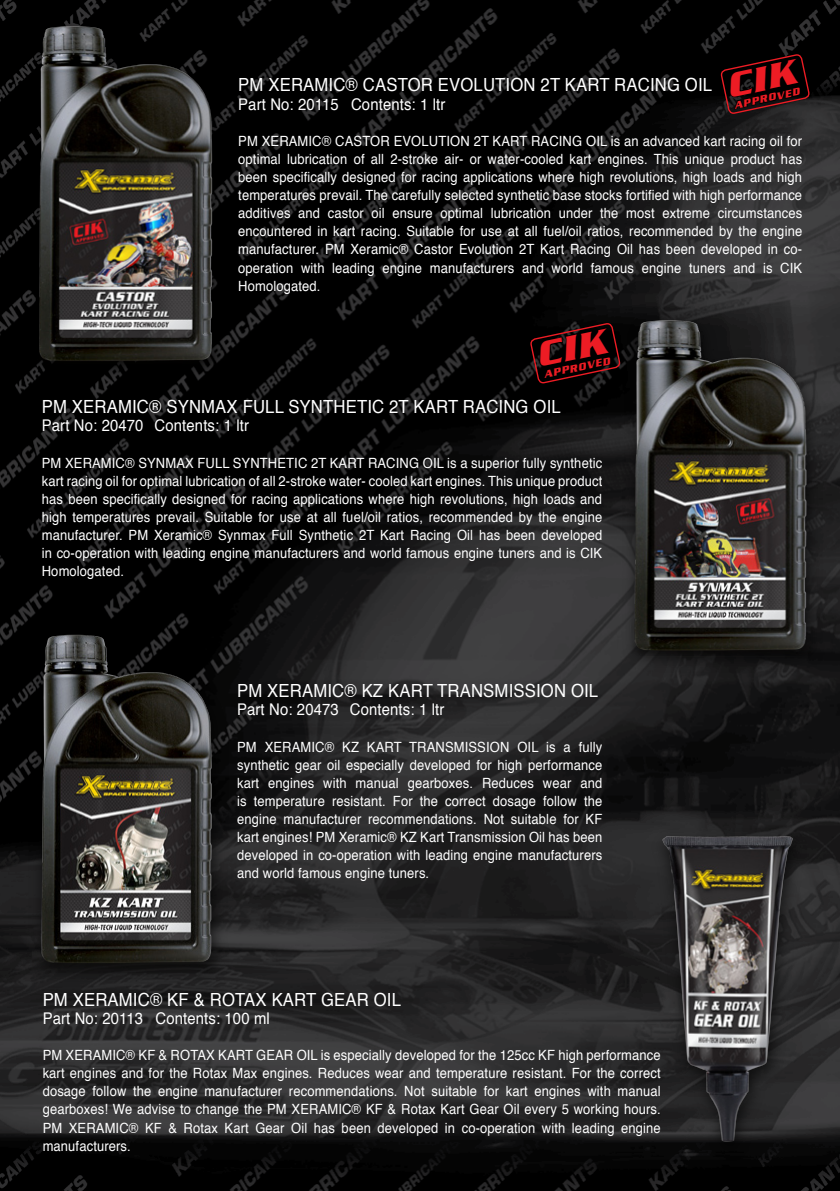
<style>
.page{position:relative;width:840px;height:1191px;background:#fff}
.page>*{position:absolute;margin:0;border:0;box-sizing:border-box;transform-origin:0 0}
.t1{font:18.2px "Helvetica";letter-spacing:.01em;color:#fff;scale:.92 1}
.t2{font:16px "Helvetica";letter-spacing:.01em;color:#fff;scale:.92 1}
.t3{font:14px/18.2px "Helvetica";letter-spacing:.01em;color:#fff;text-align:justify;scale:.92 1}
.Normaal{font:italic 700 11.2px "Serpentine";color:#ed1c24;scale:.9 1}
.Normaal-2{font:italic 700 11px "Serpentine";color:#ed1c24;scale:.9 1}
</style>
<div class="page">
<img style="left:0;top:0;width:839px;height:1191px">
<div style="left:619px;top:310px;width:208px;height:365px;background:#000;opacity:.7"></div>
<img style="left:617px;top:319px;width:214px;height:347px">
<div style="left:21px;top:16px;width:216px;height:369px;background:#000"></div>
<img style="left:17px;top:26px;width:208px;height:343px">
<div style="left:23px;top:624px;width:208px;height:365px;background:#000;opacity:.7"></div>
<img style="left:33px;top:631px;width:193px;height:347px">
<div style="left:649px;top:826px;width:160px;height:337px;background:#000;opacity:.7"></div>
<img style="left:638px;top:811px;width:176px;height:342px">
<svg style="left:720px;top:0;width:89px;height:175px;background:#171213"></svg>
<svg style="left:530px;top:249px;width:90px;height:196px;background:#0e0a0b"></svg>
<p class="t1" style="left:238px;top:71px;width:516px">PM XERAMIC® CASTOR EVOLUTION 2T KART RACING OIL</p>
<p class="t2" style="left:238px;top:92px;width:226px">Part No: 20115 Contents: 1 ltr</p>
<p class="t3" style="left:238px;top:132px;width:614px">PM XERAMIC® CASTOR EVOLUTION 2T KART RACING OIL is an advanced kart racing oil for optimal lubrication of all 2-stroke air- or water-cooled kart engines. This unique product has been specifically designed for racing applications where high revolutions, high loads and high temperatures prevail. The carefully selected synthetic base stocks fortified with high performance additives and castor oil ensure optimal lubrication under the most extreme circumstances encountered in kart racing. Suitable for use at all fuel/oil ratios, recommended by the engine manufacturer. PM Xeramic® Castor Evolution 2T Kart Racing Oil has been developed in co&shy;operation with leading engine manufacturers and world famous engine tuners and is CIK Homologated.</p>
<p class="Normaal-2" style="left:732px;top:99px;width:75px;rotate:-12deg">APPROVED</p>
<p class="Normaal" style="left:542px;top:368px;width:76px;rotate:-12deg">APPROVED</p>
<p class="t1" style="left:42px;top:393px;width:565px">PM XERAMIC® SYNMAX FULL SYNTHETIC 2T KART RACING OIL</p>
<p class="t2" style="left:42px;top:413px;width:226px">Part No: 20470 Contents: 1 ltr</p>
<p class="t3" style="left:42px;top:454px;width:610px">PM XERAMIC® SYNMAX FULL SYNTHETIC 2T KART RACING OIL is a superior fully synthetic kart racing oil for optimal lubrication of all 2-stroke water- cooled kart engines. This unique product has been specifically designed for racing applications where high revolutions, high loads and high temperatures prevail. Suitable for use at all fuel/oil ratios, recommended by the engine manufacturer. PM Xeramic® Synmax Full Synthetic 2T Kart Racing Oil has been developed in co-operation with leading engine manufacturers and world famous engine tuners and is CIK Homologated.</p>
<p class="t1" style="left:237px;top:677px;width:394px">PM XERAMIC® KZ KART TRANSMISSION OIL</p>
<p class="t2" style="left:237px;top:697px;width:226px">Part No: 20473 Contents: 1 ltr</p>
<p class="t3" style="left:237px;top:738px;width:398px">PM XERAMIC® KZ KART TRANSMISSION OIL is a fully synthetic gear oil especially developed for high performance kart engines with manual gearboxes. Reduces wear and is temperature resistant. For the correct dosage follow the engine manufacturer recommendations. Not suitable for KF kart engines! PM Xeramic® KZ Kart Transmission Oil has been developed in co-operation with leading engine manufacturers and world famous engine tuners.</p>
<p class="t1" style="left:43px;top:985px;width:391px">PM XERAMIC® KF &amp; ROTAX KART GEAR OIL</p>
<p class="t2" style="left:43px;top:1005px;width:248px">Part No: 20113 Contents: 100 ml</p>
<p class="t3" style="left:43px;top:1046px;width:673px">PM XERAMIC® KF &amp; ROTAX KART GEAR OIL is especially developed for the 125cc KF high performance kart engines and for the Rotax Max engines. Reduces wear and temperature resistant. For the correct dosage follow the engine manufacturer recommendations. Not suitable for kart engines with manual gearboxes! We advise to change the PM XERAMIC® KF &amp; Rotax Kart Gear Oil every 5 working hours.<br>PM XERAMIC® KF &amp; Rotax Kart Gear Oil has been developed in co-operation with leading engine manufacturers.</p>
</div>
